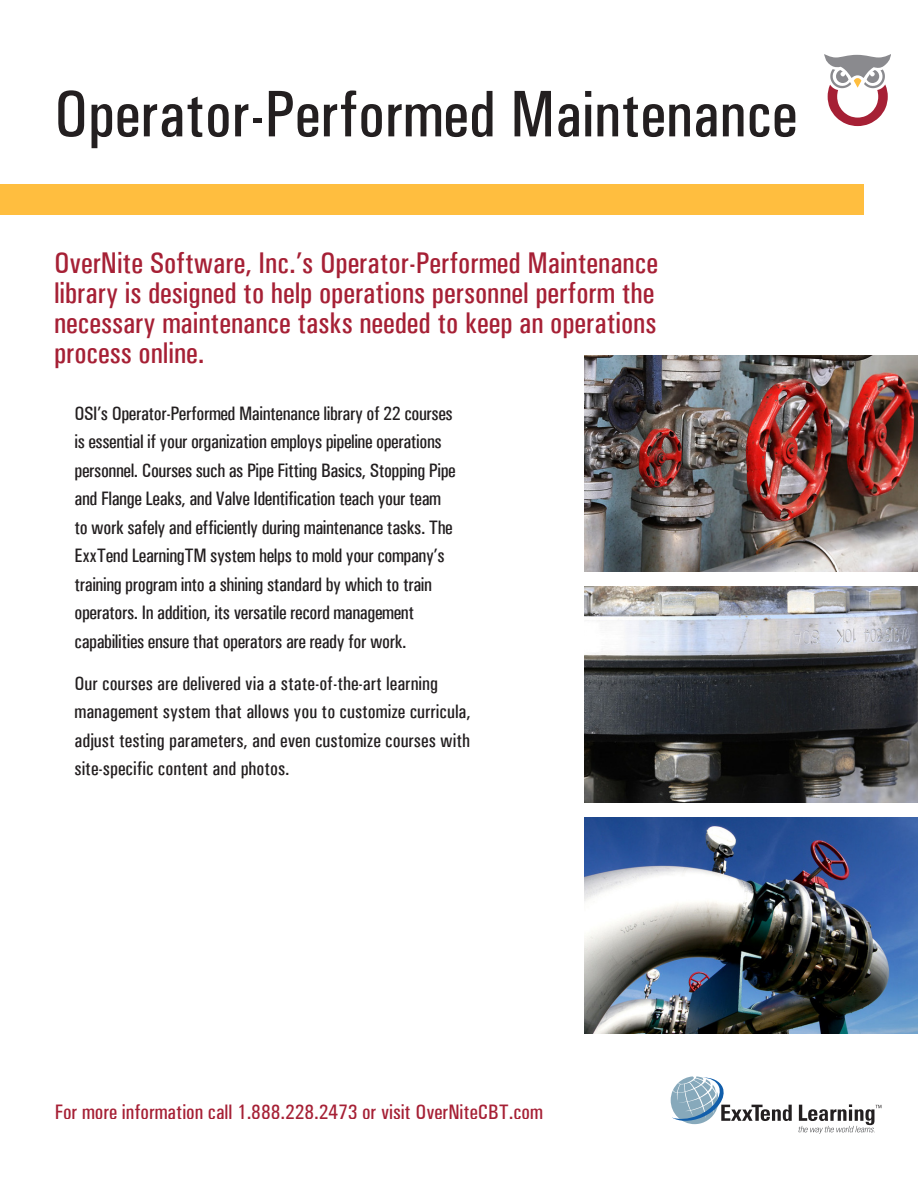
<style>
.page{position:relative;width:918px;height:1188px;background:#fff}
.page>*{position:absolute;margin:0;border:0;box-sizing:border-box;transform-origin:0 0}
.t1{font:500 66px "Univers Condensed";color:#231f20}
.t2{font:500 30px/30px "Univers Condensed";color:#a62035}
.t3{font:500 21px "Univers Condensed";color:#a62035}
.t4{font:500 19.5px/28.5px "Univers Condensed";letter-spacing:-.02em;color:#231f20}
.t5{font:500 19.5px/28.5px "Univers Condensed";color:#231f20}
</style>
<div class="page">
<svg style="left:671px;top:1076px;width:121px;height:48px"></svg>
<svg style="left:799px;top:1104px;width:82px;height:30px"></svg>
<div style="left:0;top:184px;width:864px;height:30px;background:#ffbe3f"></div>
<svg style="left:824px;top:54px;width:67px;height:72px"></svg>
<img style="left:584px;top:355px;width:334px;height:216px">
<img style="left:584px;top:587px;width:334px;height:216px">
<img style="left:584px;top:818px;width:334px;height:216px">
<h1 class="t1" style="left:54px;top:75px;width:745px">Operator-Performed Maintenance</h1>
<p class="t2" style="left:54px;top:248px;width:605px">OverNite Software, Inc.’s Operator-Performed Maintenance library is designed to help operations personnel perform the necessary maintenance tasks needed to keep an operations process online.</p>
<p class="t4" style="left:75px;top:399px;width:383px">OSI’s Operator-Performed Maintenance library of 22 courses is essential if your organization employs pipeline operations personnel. Courses such as Pipe Fitting Basics, Stopping Pipe and Flange Leaks, and Valve Identification teach your team to work safely and efficiently during maintenance tasks. The ExxTend LearningTM system helps to mold your company’s training program into a shining standard by which to train operators. In addition, its versatile record management capabilities ensure that operators are ready for work.</p>
<p class="t5" style="left:75px;top:669px;width:398px">Our courses are delivered via a state-of-the-art learning management system that allows you to customize curricula, adjust testing parameters, and even customize courses with site-specific content and photos.</p>
<p class="t3" style="left:55px;top:1099px;width:490px">For more information call 1.888.228.2473 or visit OverNiteCBT.com</p>
</div>
